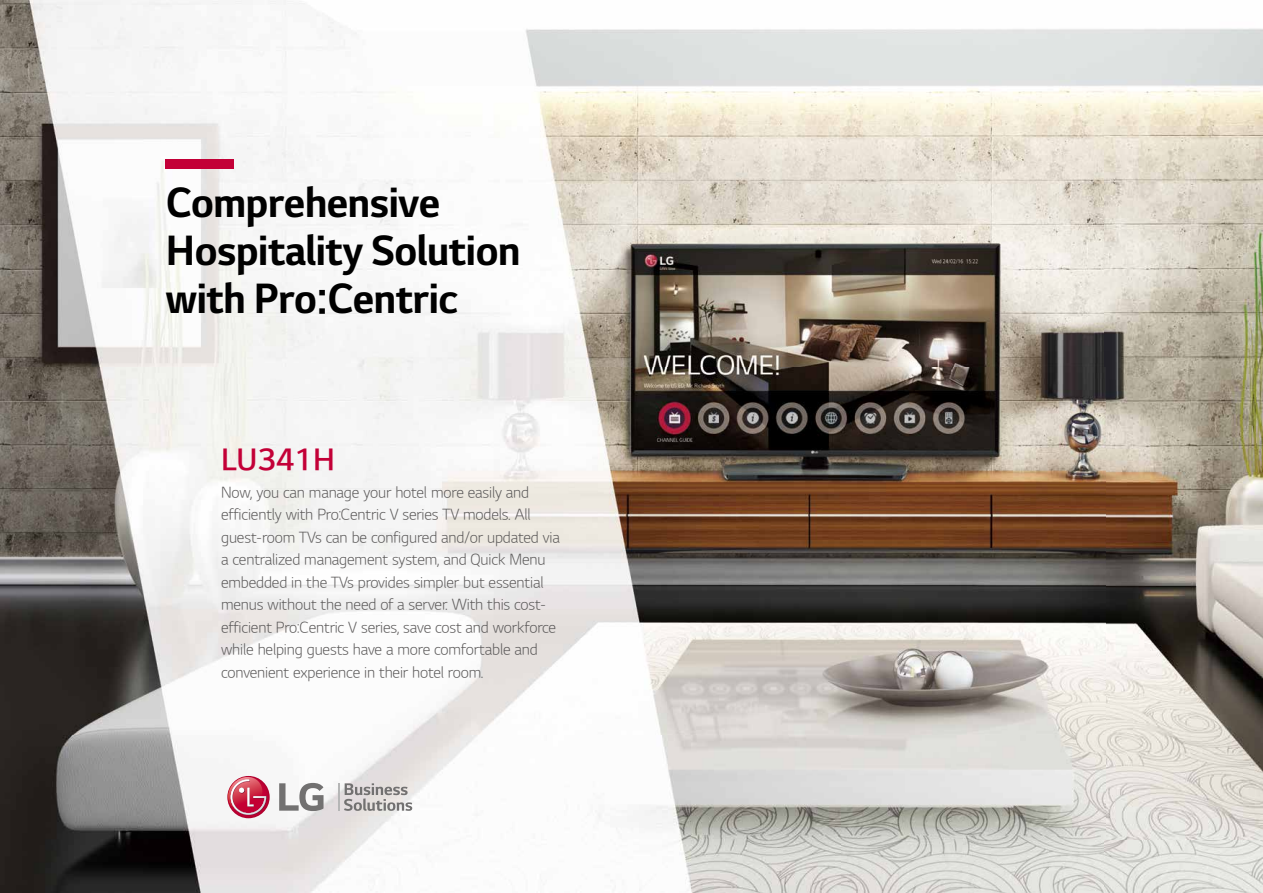
<style>
.page{position:relative;width:1263px;height:893px;background:#fff}
.page>*{position:absolute;margin:0;border:0;box-sizing:border-box;transform-origin:0 0}
.t1{font:40.5px/48px "LG Sm Haotf TB";letter-spacing:-.01em;color:#000}
.t2{font:30px "LG Sm Haotf TSB";color:#c30037}
.t3{font:15px/22.5px "LG Sm Haotf TL";letter-spacing:-.01em;color:#595757}
</style>
<div class="page">
<img style="left:0;top:0;width:1263px;height:893px">
<div style="left:166px;top:160px;width:68px;height:9px;background:#c30037"></div>
<svg style="left:344px;top:783px;width:68px;height:28px;background:#bdbab9"></svg>
<hr style="left:338px;top:783px;width:2px;height:28px;background:#b5b6b6">
<svg style="left:279px;top:783px;width:44px;height:28px"></svg>
<svg style="left:227px;top:776px;width:43px;height:42px"></svg>
<svg style="left:226px;top:777px;width:41px;height:38px"></svg>
<h1 class="t1" style="left:166px;top:181px;width:356px">Comprehensive<br>Hospitality Solution with Pro:Centric</h1>
<h2 class="t2" style="left:221px;top:445px;width:115px">LU341H</h2>
<p class="t3" style="left:221px;top:482px;width:340px">Now, you can manage your hotel more easily and efficiently with Pro:Centric V series TV models. All guest-room TVs can be configured and/or updated via a centralized management system, and Quick Menu embedded in the TVs provides simpler but essential menus without the need of a server. With this cost&shy;efficient Pro:Centric V series, save cost and workforce while helping guests have a more comfortable and convenient experience in their hotel room.</p>
</div>
